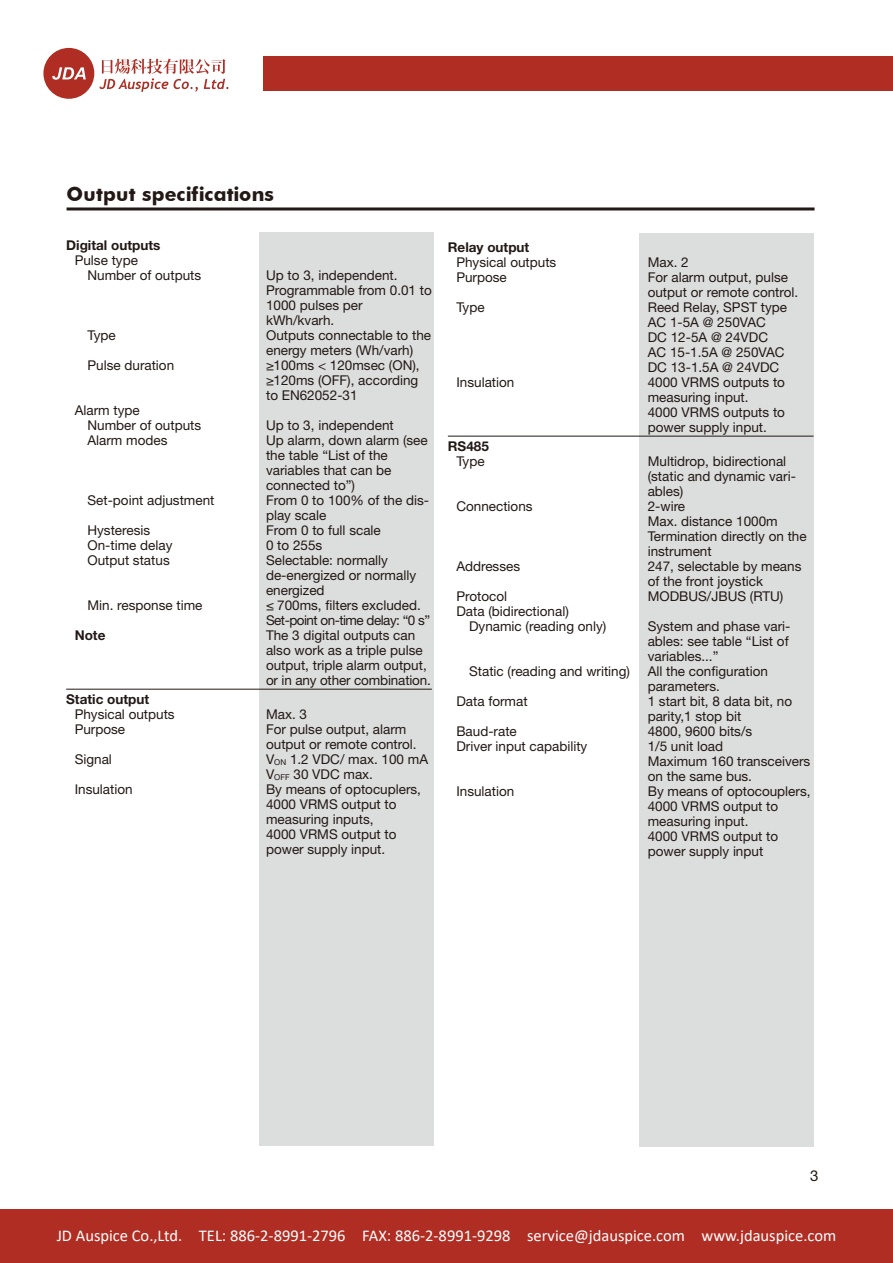
<style>
.page{position:relative;width:893px;height:1263px;background:#fff}
.page>*{position:absolute;margin:0;border:0;box-sizing:border-box;transform-origin:0 0}
.t1{font:700 19.5px "Futura BT";letter-spacing:.01em;color:#221815}
.t2{font:16.5px "Calibri";color:#fff}
.t3{font:15px "Helvetica Neue LT Pro";color:#221815}
.t4{font:13.5px/15px "Helvetica Neue LT Pro";color:#221815}
.t5{font:700 13.5px "Helvetica Neue LT Pro";color:#221815}
</style>
<div class="page">
<div style="left:259px;top:233px;width:174px;height:913px;background:#dcdddd"></div>
<div style="left:639px;top:233px;width:174px;height:913px;background:#dcdddd"></div>
<hr style="left:448px;top:436px;width:366px;height:1px;background:#221815">
<hr style="left:66px;top:689px;width:366px;height:1px;background:#221815">
<hr style="left:67px;top:207px;width:747px;height:3px;background:#221815">
<div style="left:0;top:1209px;width:893px;height:54px;background:#af2d23"></div>
<div style="left:43px;top:48px;width:51px;height:51px;background:#af2d23;border-radius:50%"></div>
<svg style="left:100px;top:59px;width:128px;height:33px"></svg>
<svg style="left:52px;top:67px;width:34px;height:13px"></svg>
<div style="left:263px;top:56px;width:630px;height:34px;background:#af2d23"></div>
<h1 class="t1" style="left:67px;top:182px;width:209px">Output specifications</h1>
<p class="t5" style="left:66px;top:237px;width:96px">Digital outputs</p>
<p class="t4" style="left:87px;top:253px;width:115px;text-indent:-13px">Pulse type<br>Number of outputs</p>
<p class="t4" style="left:266px;top:268px;width:167px">Up to 3, independent.<br>Programmable from 0.01 to<br>1000 pulses per kWh/kvarh.</p>
<p class="t4" style="left:87px;top:328px;width:30px">Type</p>
<p class="t4" style="left:266px;top:328px;width:167px">Outputs connectable to the energy meters (Wh/varh)</p>
<p class="t4" style="left:87px;top:358px;width:88px">Pulse duration</p>
<p class="t4" style="left:266px;top:358px;width:155px;text-align:justify">≥100ms &lt; 120msec (ON), ≥120ms (OFF), according to EN62052-31</p>
<p class="t4" style="left:87px;top:403px;width:115px;text-indent:-13px">Alarm type<br>Number of outputs</p>
<p class="t4" style="left:266px;top:418px;width:129px">Up to 3, independent</p>
<p class="t4" style="left:87px;top:433px;width:82px">Alarm modes</p>
<p class="t4" style="left:266px;top:433px;width:163px">Up alarm, down alarm (see the table “List of the variables that can be connected to”)</p>
<p class="t4" style="left:87px;top:493px;width:129px">Set-point adjustment</p>
<p class="t4" style="left:266px;top:493px;width:165px">From 0 to 100% of the dis&shy;play scale</p>
<p class="t4" style="left:87px;top:523px;width:64px">Hysteresis</p>
<p class="t4" style="left:266px;top:523px;width:116px">From 0 to full scale</p>
<p class="t4" style="left:87px;top:538px;width:87px">On-time delay</p>
<p class="t4" style="left:266px;top:538px;width:58px">0 to 255s</p>
<p class="t4" style="left:87px;top:553px;width:84px">Output status</p>
<p class="t4" style="left:266px;top:553px;width:152px">Selectable: normally de-energized or normally energized</p>
<p class="t4" style="left:87px;top:598px;width:117px">Min. response time</p>
<p class="t4" style="left:266px;top:598px;width:166px">≤ 700ms, filters excluded.<br>Set-point on-time delay: “0 s”</p>
<p class="t5" style="left:75px;top:627px;width:32px">Note</p>
<p class="t4" style="left:266px;top:628px;width:166px">The 3 digital outputs can also work as a triple pulse output, triple alarm output, or in any other combination.</p>
<p class="t5" style="left:66px;top:690px;width:85px">Static output</p>
<p class="t4" style="left:75px;top:706px;width:102px">Physical outputs</p>
<p class="t4" style="left:266px;top:706px;width:42px">Max. 3</p>
<p class="t4" style="left:75px;top:721px;width:52px">Purpose</p>
<p class="t4" style="left:266px;top:721px;width:152px">For pulse output, alarm output or remote control.</p>
<p class="t4" style="left:75px;top:751px;width:39px">Signal</p>
<p class="t4" style="left:266px;top:751px;width:164px">V<sub>ON</sub> 1.2 VDC/ max. 100 mA<br>V<sub>OFF</sub> 30 VDC max.</p>
<p class="t4" style="left:75px;top:781px;width:60px">Insulation</p>
<p class="t4" style="left:266px;top:781px;width:157px">By means of optocuplers,<br>4000 VRMS output to measuring inputs,<br>4000 VRMS output to power supply input.</p>
<p class="t5" style="left:448px;top:239px;width:83px">Relay output</p>
<p class="t4" style="left:456px;top:255px;width:102px">Physical outputs</p>
<p class="t4" style="left:648px;top:255px;width:42px">Max. 2</p>
<p class="t4" style="left:456px;top:270px;width:52px">Purpose</p>
<p class="t4" style="left:648px;top:270px;width:152px">For alarm output, pulse output or remote control.</p>
<p class="t4" style="left:456px;top:300px;width:30px">Type</p>
<p class="t4" style="left:648px;top:300px;width:141px">Reed Relay, SPST type<br>AC 1-5A @ 250VAC<br>DC 12-5A @ 24VDC<br>AC 15-1.5A @ 250VAC<br>DC 13-1.5A @ 24VDC</p>
<p class="t4" style="left:456px;top:375px;width:60px">Insulation</p>
<p class="t4" style="left:648px;top:375px;width:139px">4000 VRMS outputs to measuring input.<br>4000 VRMS outputs to power supply input.</p>
<p class="t5" style="left:448px;top:437px;width:43px">RS485</p>
<p class="t4" style="left:456px;top:453px;width:30px">Type</p>
<p class="t4" style="left:648px;top:453px;width:150px">Multidrop, bidirectional (static and dynamic vari&shy;ables)</p>
<p class="t4" style="left:456px;top:498px;width:78px">Connections</p>
<p class="t4" style="left:648px;top:498px;width:161px">2-wire<br>Max. distance 1000m<br>Termination directly on the instrument</p>
<p class="t4" style="left:456px;top:558px;width:65px">Addresses</p>
<p class="t4" style="left:648px;top:558px;width:155px">247, selectable by means of the front joystick</p>
<p class="t4" style="left:456px;top:588px;width:52px">Protocol</p>
<p class="t4" style="left:648px;top:588px;width:137px">MODBUS/JBUS (RTU)</p>
<p class="t4" style="left:469px;top:603px;width:139px;text-indent:-13px">Data (bidirectional)<br>Dynamic (reading only)</p>
<p class="t4" style="left:648px;top:618px;width:144px">System and phase vari&shy;ables: see table “List of variables...”</p>
<p class="t4" style="left:469px;top:663px;width:162px">Static (reading and writing)</p>
<p class="t4" style="left:648px;top:663px;width:122px">All the configuration parameters.</p>
<p class="t4" style="left:456px;top:693px;width:73px">Data format</p>
<p class="t4" style="left:648px;top:693px;width:146px">1 start bit, 8 data bit, no parity,1 stop bit</p>
<p class="t4" style="left:456px;top:723px;width:62px">Baud-rate</p>
<p class="t4" style="left:648px;top:723px;width:106px">4800, 9600 bits/s</p>
<p class="t4" style="left:456px;top:738px;width:132px">Driver input capability</p>
<p class="t4" style="left:648px;top:738px;width:164px">1/5 unit load<br>Maximum 160 transceivers on the same bus.</p>
<p class="t4" style="left:456px;top:783px;width:60px">Insulation</p>
<p class="t4" style="left:648px;top:783px;width:164px">By means of optocouplers,<br>4000 VRMS output to measuring input.<br>4000 VRMS output to power supply input</p>
<p class="t3" style="left:810px;top:1166px;width:10px">3</p>
<p class="t2" style="left:57px;top:1224px;width:781px">JD Auspice Co.,Ltd. TEL: 886-2-8991-2796 FAX: 886-2-8991-9298 service@jdauspice.com www.jdauspice.com</p>
</div>
